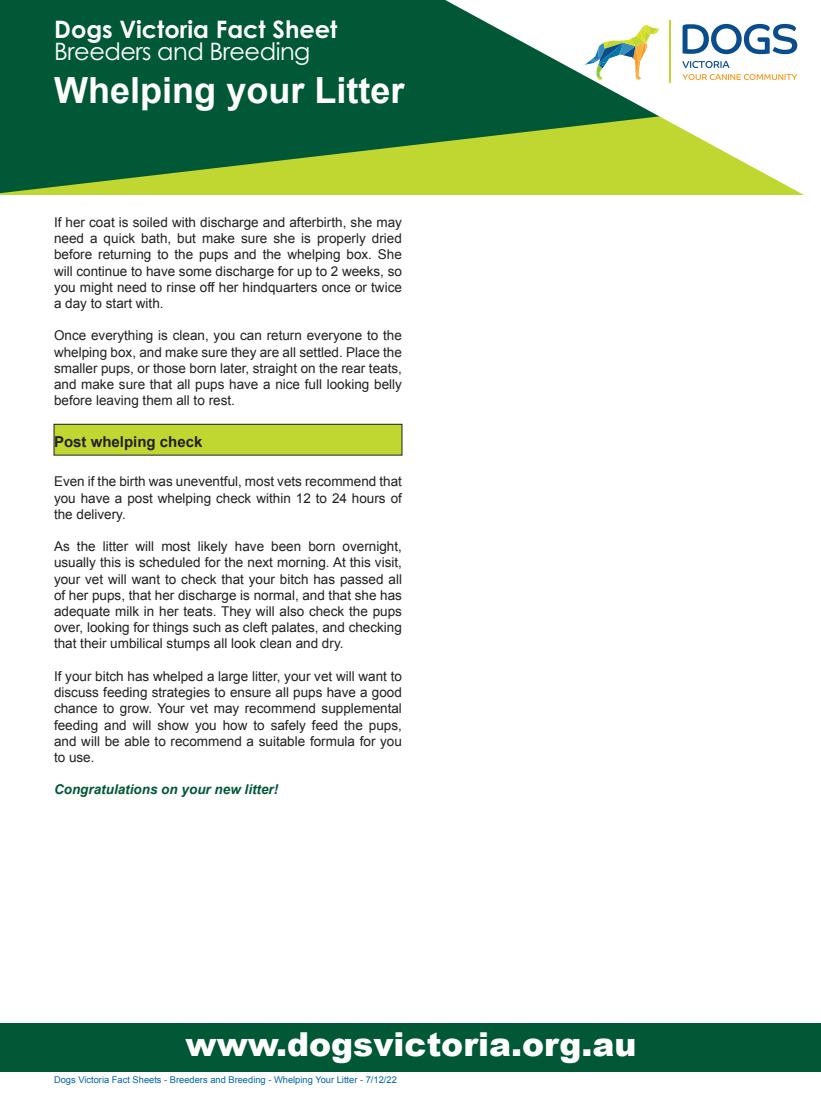
<style>
.page{position:relative;width:821px;height:1115px;background:#fff}
.page>*{position:absolute;margin:0;border:0;box-sizing:border-box;transform-origin:0 0}
.t1{font:700 36px "Arial";color:#fff}
.t2{font:900 33px "Arial";color:#fff}
.t3{font:700 24px "Century Gothic Pro";color:#fff}
.t4{font:24px "Century Gothic Pro";letter-spacing:-.02em;color:#fff}
.t5{font:700 15px "Arial";color:#231f20}
.t6{font:13.5px/16.2px "Arial";color:#231f20;text-align:justify}
.t7{font:italic 700 13.5px "Arial";color:#015836}
.t8{font:9.3px "Arial";color:#0163a7}
</style>
<div class="page">
<div style="left:0;top:1022px;width:821px;height:49px;background:#015836"></div>
<div style="left:54px;top:424px;width:348px;height:31px;background:#c1d731"></div>
<div style="left:54px;top:424px;width:348px;height:31px;border:1px solid #231f20"></div>
<svg style="left:0;top:0;width:445px;height:193px;background:#1a6835"></svg>
<svg style="left:445px;top:0;width:359px;height:195px"></svg>
<svg style="left:682px;top:24px;width:115px;height:30px"></svg>
<svg style="left:682px;top:61px;width:47px;height:7px"></svg>
<svg style="left:682px;top:74px;width:115px;height:6px"></svg>
<hr style="left:669px;top:21px;width:1px;height:62px;background:#c1d731">
<svg style="left:581px;top:24px;width:79px;height:56px"></svg>
<p class="t3" style="left:54px;top:14px;width:284px">Dogs Victoria Fact Sheet</p>
<p class="t4" style="left:54px;top:37px;width:257px">Breeders and Breeding</p>
<p class="t1" style="left:54px;top:67px;width:352px">Whelping your Litter</p>
<p class="t6" style="left:54px;top:214px;width:349px">If her coat is soiled with discharge and afterbirth, she may need a quick bath, but make sure she is properly dried before returning to the pups and the whelping box. She will continue to have some discharge for up to 2 weeks, so you might need to rinse off her hindquarters once or twice a day to start with.</p>
<p class="t6" style="left:54px;top:327px;width:349px">Once everything is clean, you can return everyone to the whelping box, and make sure they are all settled. Place the smaller pups, or those born later, straight on the rear teats, and make sure that all pups have a nice full looking belly before leaving them all to rest.</p>
<p class="t5" style="left:54px;top:431px;width:150px">Post whelping check</p>
<p class="t6" style="left:54px;top:473px;width:349px">Even if the birth was uneventful, most vets recommend that you have a post whelping check within 12 to 24 hours of the delivery.</p>
<p class="t6" style="left:54px;top:538px;width:349px">As the litter will most likely have been born overnight, usually this is scheduled for the next morning. At this visit, your vet will want to check that your bitch has passed all of her pups, that her discharge is normal, and that she has adequate milk in her teats. They will also check the pups over, looking for things such as cleft palates, and checking that their umbilical stumps all look clean and dry.</p>
<p class="t6" style="left:54px;top:668px;width:349px">If your bitch has whelped a large litter, your vet will want to discuss feeding strategies to ensure all pups have a good chance to grow. Your vet may recommend supplemental feeding and will show you how to safely feed the pups, and will be able to recommend a suitable formula for you to use.</p>
<p class="t7" style="left:54px;top:780px;width:226px">Congratulations on your new litter!</p>
<p class="t2" style="left:185px;top:1019px;width:452px">www.dogsvictoria.org.au</p>
<p class="t8" style="left:54px;top:1073px;width:344px">Dogs Victoria Fact Sheets - Breeders and Breeding - Whelping Your Litter - 7/12/22</p>
</div>
